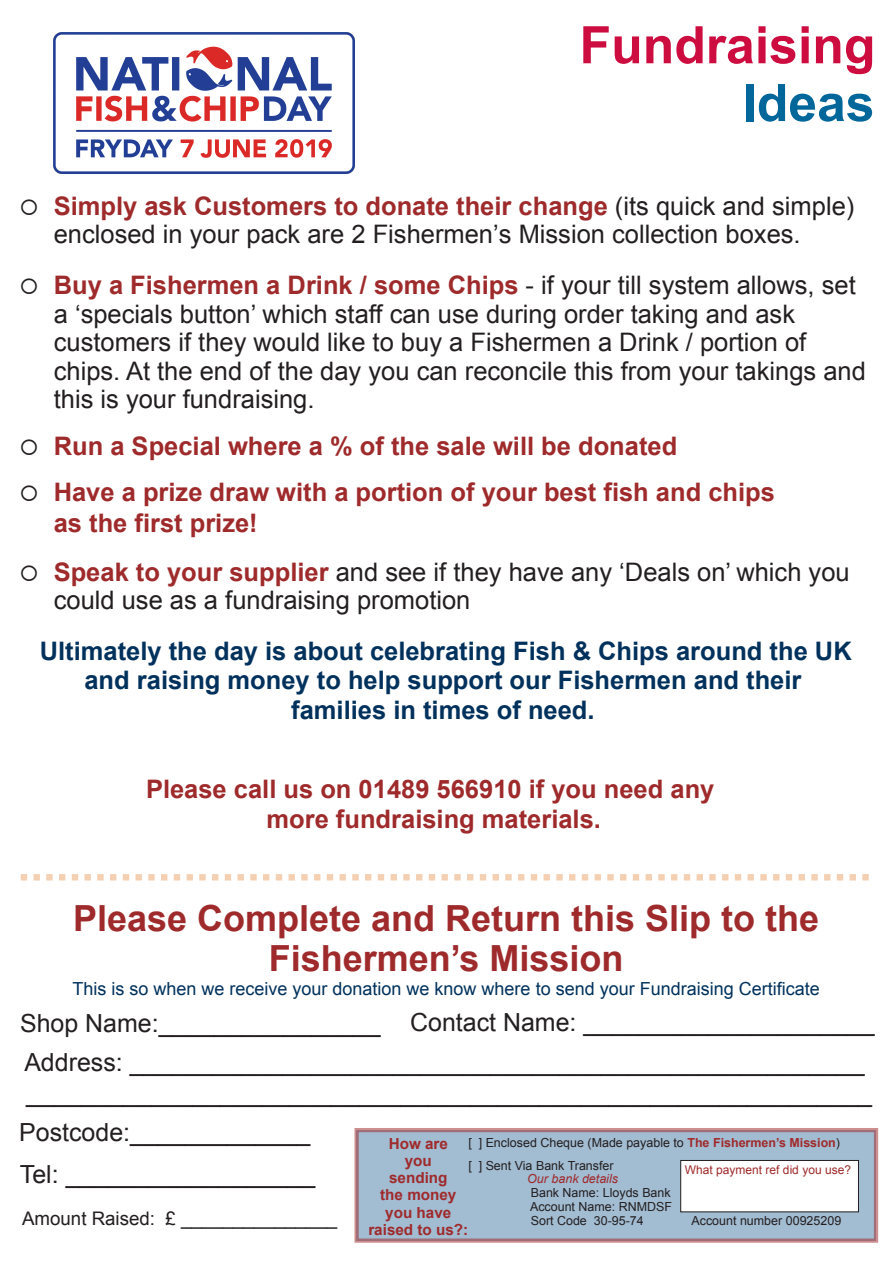
<style>
.page{position:relative;width:893px;height:1263px;background:#fff}
.page>*{position:absolute;margin:0;border:0;box-sizing:border-box;transform-origin:0 0}
.t1{font:700 36px/40.2px "Arial";color:#9f2a2b;text-align:center}
.t2{font:25.5px/28.5px "Arial";color:#231f20}
.t3{font:700 25.5px/30.6px "Arial";color:#9f2a2b}
.t4{font:700 25.5px/29.5px "Arial";color:#00315c;text-align:center}
.t5{font:24.9px/39.2px "Arial";color:#231f20}
.t6{font:18.75px "Arial";color:#231f20}
.t7{font:18px "Arial";color:#00315c}
.t8{font:700 15.3px/17px "Arial";color:#9f2a2b;text-align:center}
.t9{font:12.45px/14px "Arial";color:#231f20}
.t10{font:italic 12.45px "Arial";color:#9f2a2b}
.t11{font:12px "Arial";color:#9f2a2b}
.s1{font-weight:700;color:#9f2a2b}
.s2{color:#231f20}
</style>
<div class="page">
<div style="left:357px;top:1130px;width:519px;height:110px;background:#a2bcd2"></div>
<svg style="left:21px;top:874px;width:848px;height:6px"></svg>
<div style="left:680px;top:1160px;width:179px;height:52px;background:#fff;border:1px solid #231f20"></div>
<svg style="left:583px;top:26px;width:26px;height:37px"></svg>
<svg style="left:615px;top:36px;width:24px;height:28px"></svg>
<svg style="left:646px;top:26px;width:57px;height:38px"></svg>
<svg style="left:709px;top:26px;width:86px;height:38px"></svg>
<svg style="left:802px;top:26px;width:7px;height:37px"></svg>
<svg style="left:816px;top:36px;width:24px;height:27px"></svg>
<svg style="left:846px;top:36px;width:26px;height:38px"></svg>
<div style="left:746px;top:84px;width:7px;height:37px;background:#01669a"></div>
<svg style="left:759px;top:84px;width:113px;height:38px"></svg>
<img style="left:54px;top:33px;width:301px;height:140px">
<p class="t2" style="left:54px;top:192px;width:802px;text-indent:-34px">○ <span class="s1">Simply ask Customers to donate their change</span> (its quick and simple) enclosed in your pack are 2 Fishermen’s Mission collection boxes.</p>
<p class="t2" style="left:54px;top:271px;width:814px;text-indent:-34px">○ <span class="s1">Buy a Fishermen a Drink / some Chips</span> - if your till system allows, set a ‘specials button’ which staff can use during order taking and ask customers if they would like to buy a Fishermen a Drink / portion of chips. At the end of the day you can reconcile this from your takings and this is your fundraising.</p>
<p class="t3" style="left:19px;top:431px;width:659px"><span class="s2">○</span> Run a Special where a % of the sale will be donated</p>
<p class="t3" style="left:54px;top:478px;width:723px;text-indent:-34px"><span class="s2">○</span> Have a prize draw with a portion of your best fish and chips as the first prize!</p>
<p class="t2" style="left:54px;top:558px;width:797px;text-indent:-34px">○ <span class="s1">Speak to your supplier</span> and see if they have any ‘Deals on’ which you could use as a fundraising promotion</p>
<p class="t4" style="left:40px;top:637px;width:813px">Ultimately the day is about celebrating Fish &amp; Chips around the UK and raising money to help support our Fishermen and their families in times of need.</p>
<p class="t3" style="left:146px;top:774px;width:570px;text-align:center">Please call us on 01489 566910 if you need any more fundraising materials.</p>
<h1 class="t1" style="left:73px;top:899px;width:748px">Please Complete and Return this Slip to the<br>Fishermen’s Mission</h1>
<p class="t7" style="left:72px;top:977px;width:749px">This is so when we receive your donation we know where to send your Fundraising Certificate</p>
<p class="t5" style="left:20px;top:1004px;width:846px">Shop Name:________________<br>Address: _____________________________________________________</p>
<p class="t5" style="left:410px;top:1003px;width:466px">Contact Name: _____________________</p>
<p class="t5" style="left:26px;top:1074px;width:847px">_____________________________________________________________</p>
<p class="t5" style="left:19px;top:1111px;width:298px;line-height:42.5px">Postcode:_____________<br>Tel: __________________</p>
<p class="t6" style="left:22px;top:1206px;width:317px">Amount Raised: £ _______________</p>
<p class="t8" style="left:368px;top:1136px;width:101px">How are<br>you<br>sending<br>the money you have raised to us?:</p>
<p class="t9" style="left:468px;top:1132px;width:373px;line-height:22px">[ ] Enclosed Cheque (Made payable to <span class="s1">The Fishermen’s Mission</span>) [ ] Sent Via Bank Transfer</p>
<p class="t11" style="left:685px;top:1162px;width:168px">What payment ref did you use?</p>
<p class="t10" style="left:527px;top:1171px;width:92px">Our bank details</p>
<p class="t9" style="left:530px;top:1186px;width:144px;text-align:justify">Bank Name: Lloyds Bank Account Name: RNMDSF Sort Code 30-95-74</p>
<p class="t9" style="left:691px;top:1214px;width:151px">Account number 00925209</p>
</div>
